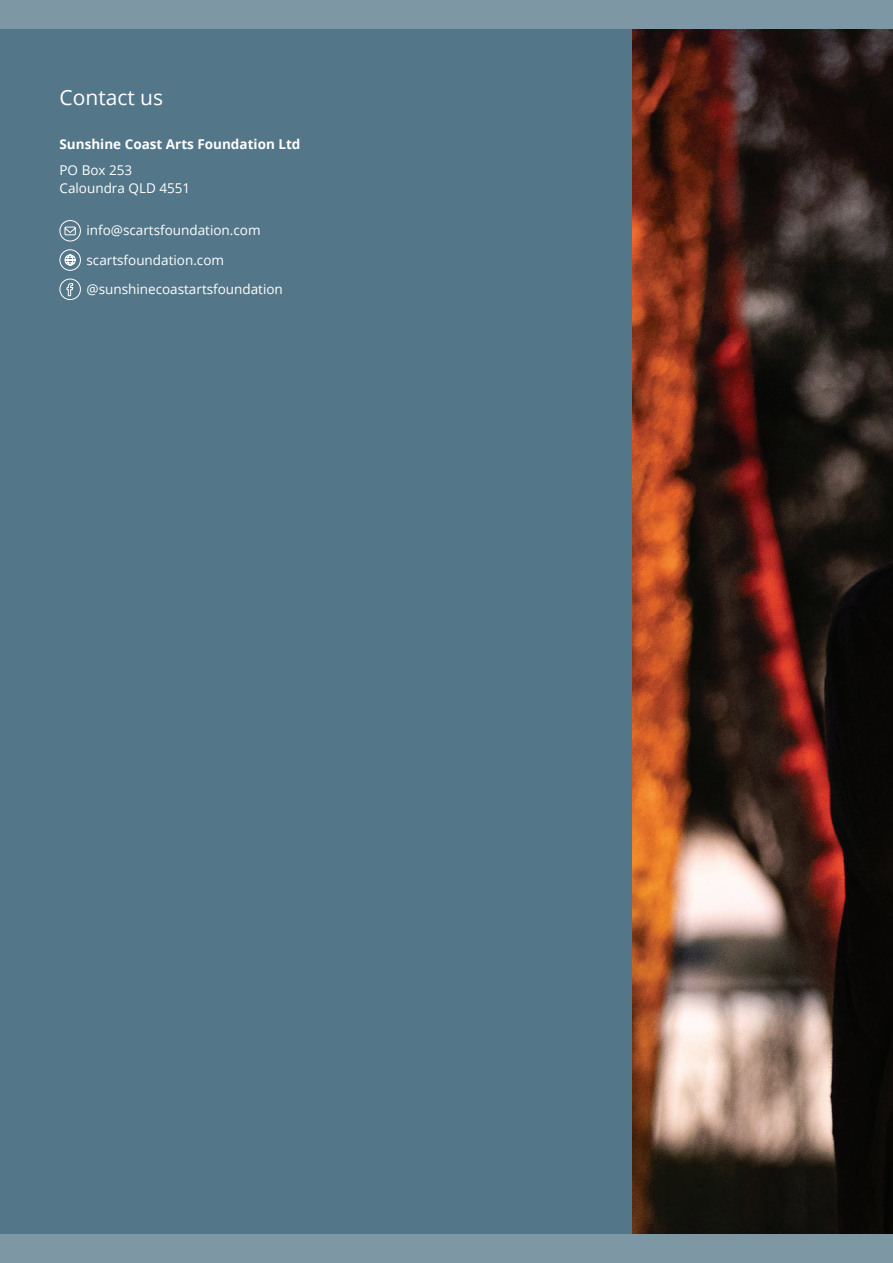
<style>
.page{position:relative;width:893px;height:1263px;background:#7d97a5}
.page>*{position:absolute;margin:0;border:0;box-sizing:border-box;transform-origin:0 0}
.t1{font:21px "Open Sans";color:#fff}
.t2{font:13.5px/29.2px "Open Sans";color:#fff}
.t3{font:700 13.5px "Open Sans";color:#fff}
</style>
<div class="page">
<div style="left:0;top:30px;width:893px;height:1204px;background:#537688"></div>
<img style="left:632px;top:30px;width:261px;height:1203px">
<svg style="left:59px;top:220px;width:22px;height:22px"></svg>
<svg style="left:59px;top:249px;width:22px;height:22px"></svg>
<svg style="left:66px;top:283px;width:8px;height:13px"></svg>
<div style="left:60px;top:279px;width:21px;height:21px;border:1px solid #fff;border-radius:50%"></div>
<h1 class="t1" style="left:60px;top:83px;width:105px">Contact us</h1>
<p class="t3" style="left:60px;top:134px;width:242px">Sunshine Coast Arts Foundation Ltd</p>
<p class="t2" style="left:60px;top:161px;width:132px;line-height:18px">PO Box 253<br>Caloundra QLD 4551</p>
<p class="t2" style="left:87px;top:216px;width:198px">info@scartsfoundation.com scartsfoundation.com @sunshinecoastartsfoundation</p>
</div>
